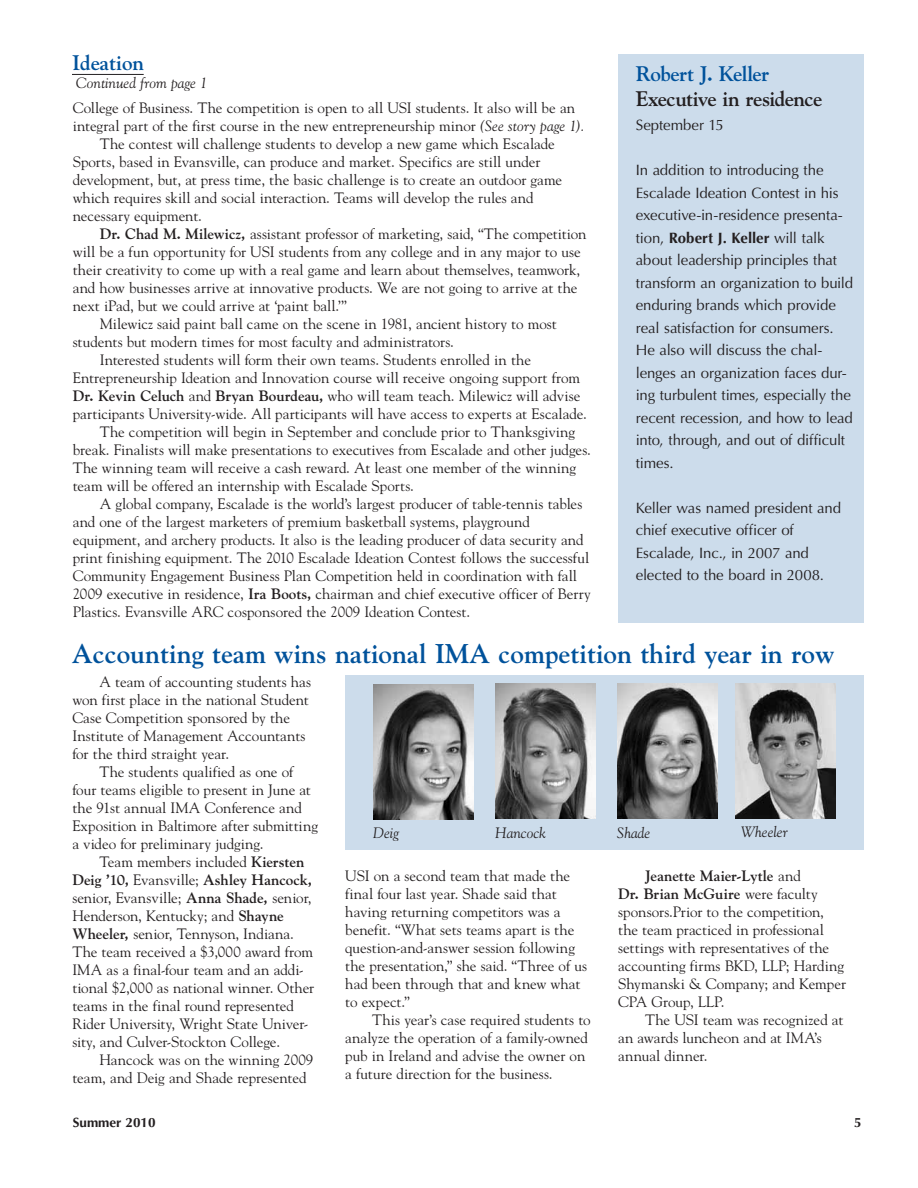
<style>
.page{position:relative;width:918px;height:1188px;background:#fff}
.page>*{position:absolute;margin:0;border:0;box-sizing:border-box;transform-origin:0 0}
.t1{font:700 27px "Goudy";color:#00529b}
.t2{font:700 21px "Goudy";letter-spacing:-.03em;color:#231f20}
.t3{font:700 21px "Goudy";letter-spacing:-.03em;color:#00529b}
.t4{font:700 21px "Goudy";letter-spacing:-.01em;color:#00529b}
.t5{font:15px/18px "Goudy";color:#231f20}
.t6{font:15px/22.5px "Optima";letter-spacing:-.01em;color:#231f20}
.t7{font:italic 15px "Goudy";color:#231f20}
.t8{font:700 13.5px "Optima";color:#231f20}
.s1{font-weight:700}
.s2{font-style:italic}
</style>
<div class="page">
<div style="left:345px;top:675px;width:519px;height:174px;background:#ccdceb"></div>
<hr style="left:72px;top:74px;width:72px;height:1px;background:#231f20">
<img style="left:373px;top:684px;width:101px;height:135px">
<img style="left:735px;top:684px;width:101px;height:135px">
<img style="left:617px;top:684px;width:101px;height:135px">
<img style="left:496px;top:684px;width:100px;height:135px">
<div style="left:618px;top:54px;width:246px;height:568px;background:#ccdceb"></div>
<h2 class="t4" style="left:72px;top:50px;width:74px">Ideation</h2>
<p class="t7" style="left:76px;top:74px;width:133px">Continued from page 1</p>
<h2 class="t3" style="left:636px;top:61px;width:135px">Robert J. Keller</h2>
<h2 class="t2" style="left:636px;top:86px;width:188px">Executive in residence</h2>
<p class="t6" style="left:636px;top:114px;width:90px">September 15</p>
<p class="t6" style="left:636px;top:159px;width:219px">In addition to introducing the<br>Escalade Ideation Contest in his executive-in-residence presenta&shy;tion, <span class="s1">Robert J. Keller</span> will talk about leadership principles that transform an organization to build enduring brands which provide real satisfaction for consumers.<br>He also will discuss the chal&shy;lenges an organization faces dur&shy;ing turbulent times, especially the recent recession, and how to lead into, through, and out of difficult times.</p>
<p class="t6" style="left:636px;top:497px;width:207px">Keller was named president and chief executive officer of<br>Escalade, Inc., in 2007 and elected to the board in 2008.</p>
<p class="t5" style="left:73px;top:98px;width:504px">College of Business. The competition is open to all USI students. It also will be an</p>
<p class="t5" style="left:73px;top:116px;width:513px">integral part of the first course in the new entrepreneurship minor <span class="s2">(See story page 1).</span></p>
<p class="t5" style="left:100px;top:134px;width:457px">The contest will challenge students to develop a new game which Escalade</p>
<p class="t5" style="left:73px;top:152px;width:469px">Sports, based in Evansville, can produce and market. Specifics are still under</p>
<p class="t5" style="left:73px;top:170px;width:491px">development, but, at press time, the basic challenge is to create an outdoor game</p>
<p class="t5" style="left:73px;top:188px;width:462px">which requires skill and social interaction. Teams will develop the rules and</p>
<p class="t5" style="left:73px;top:206px;width:131px">necessary equipment.</p>
<p class="t5" style="left:100px;top:224px;width:488px"><span class="s1">Dr. Chad M. Milewicz,</span> assistant professor of marketing, said, “The competition</p>
<p class="t5" style="left:73px;top:242px;width:509px">will be a fun opportunity for USI students from any college and in any major to use</p>
<p class="t5" style="left:73px;top:260px;width:509px">their creativity to come up with a real game and learn about themselves, teamwork,</p>
<p class="t5" style="left:73px;top:278px;width:506px">and how businesses arrive at innovative products. We are not going to arrive at the</p>
<p class="t5" style="left:73px;top:296px;width:276px">next iPad, but we could arrive at ‘paint ball.’”</p>
<p class="t5" style="left:100px;top:314px;width:459px">Milewicz said paint ball came on the scene in 1981, ancient history to most</p>
<p class="t5" style="left:73px;top:332px;width:383px">students but modern times for most faculty and administrators.</p>
<p class="t5" style="left:100px;top:350px;width:433px">Interested students will form their own teams. Students enrolled in the</p>
<p class="t5" style="left:73px;top:368px;width:509px">Entrepreneurship Ideation and Innovation course will receive ongoing support from</p>
<p class="t5" style="left:73px;top:386px;width:509px"><span class="s1">Dr. Kevin Celuch</span> and <span class="s1">Bryan Bourdeau,</span> who will team teach. Milewicz will advise</p>
<p class="t5" style="left:73px;top:404px;width:516px">participants University-wide. All participants will have access to experts at Escalade.</p>
<p class="t5" style="left:100px;top:422px;width:477px">The competition will begin in September and conclude prior to Thanksgiving</p>
<p class="t5" style="left:73px;top:440px;width:520px">break. Finalists will make presentations to executives from Escalade and other judges.</p>
<p class="t5" style="left:73px;top:458px;width:505px">The winning team will receive a cash reward. At least one member of the winning</p>
<p class="t5" style="left:73px;top:476px;width:343px">team will be offered an internship with Escalade Sports.</p>
<p class="t5" style="left:100px;top:494px;width:484px">A global company, Escalade is the world’s largest producer of table-tennis tables</p>
<p class="t5" style="left:73px;top:512px;width:459px">and one of the largest marketers of premium basketball systems, playground</p>
<p class="t5" style="left:73px;top:530px;width:512px">equipment, and archery products. It also is the leading producer of data security and</p>
<p class="t5" style="left:73px;top:548px;width:518px">print finishing equipment. The 2010 Escalade Ideation Contest follows the successful</p>
<p class="t5" style="left:73px;top:566px;width:506px">Community Engagement Business Plan Competition held in coordination with fall</p>
<p class="t5" style="left:73px;top:584px;width:520px">2009 executive in residence, <span class="s1">Ira Boots,</span> chairman and chief executive officer of Berry</p>
<p class="t5" style="left:73px;top:602px;width:399px">Plastics. Evansville ARC cosponsored the 2009 Ideation Contest.</p>
<h1 class="t1" style="left:72px;top:637px;width:764px">Accounting team wins national IMA competition third year in row</h1>
<p class="t5" style="left:72px;top:672px;width:240px;text-indent:27px">A team of accounting students has won first place in the national Student Case Competition sponsored by the Institute of Management Accountants for the third straight year.</p>
<p class="t5" style="left:72px;top:762px;width:247px;text-indent:27px">The students qualified as one of four teams eligible to present in June at the 91st annual IMA Conference and Exposition in Baltimore after submitting a video for preliminary judging.</p>
<p class="t5" style="left:72px;top:852px;width:243px;text-indent:27px">Team members included <span class="s1">Kiersten Deig ’10,</span> Evansville; <span class="s1">Ashley Hancock, </span>senior, Evansville; <span class="s1">Anna Shade,</span> senior, Henderson, Kentucky; and <span class="s1">Shayne Wheeler,</span> senior, Tennyson, Indiana.<br>The team received a $3,000 award from IMA as a final-four team and an addi&shy;tional $2,000 as national winner. Other teams in the final round represented Rider University, Wright State Univer&shy;sity, and Culver-Stockton College.</p>
<p class="t5" style="left:72px;top:1050px;width:243px;text-indent:27px">Hancock was on the winning 2009 team, and Deig and Shade represented</p>
<p class="t7" style="left:373px;top:824px;width:27px">Deig</p>
<p class="t7" style="left:495px;top:824px;width:52px">Hancock</p>
<p class="t7" style="left:617px;top:824px;width:35px">Shade</p>
<p class="t7" style="left:741px;top:822px;width:48px">Wheeler</p>
<p class="t5" style="left:345px;top:866px;width:243px">USI on a second team that made the final four last year. Shade said that having returning competitors was a benefit. “What sets teams apart is the question-and-answer session following the presentation,” she said. “Three of us had been through that and knew what to expect.”</p>
<p class="t5" style="left:345px;top:1010px;width:247px;text-indent:27px">This year’s case required students to analyze the operation of a family-owned pub in Ireland and advise the owner on a future direction for the business.</p>
<p class="t5" style="left:618px;top:866px;width:229px;text-indent:27px"><span class="s1">Jeanette Maier-Lytle</span> and<br><span class="s1">Dr. Brian McGuire</span> were faculty sponsors.Prior to the competition, the team practiced in professional settings with representatives of the accounting firms BKD, LLP; Harding<br>Shymanski &amp; Company; and Kemper<br>CPA Group, LLP.</p>
<p class="t5" style="left:618px;top:1010px;width:227px;text-indent:27px">The USI team was recognized at an awards luncheon and at IMA’s annual dinner.</p>
<p class="t8" style="left:73px;top:1114px;width:84px">Summer 2010</p>
<p class="t8" style="left:854px;top:1114px;width:9px">5</p>
</div>
